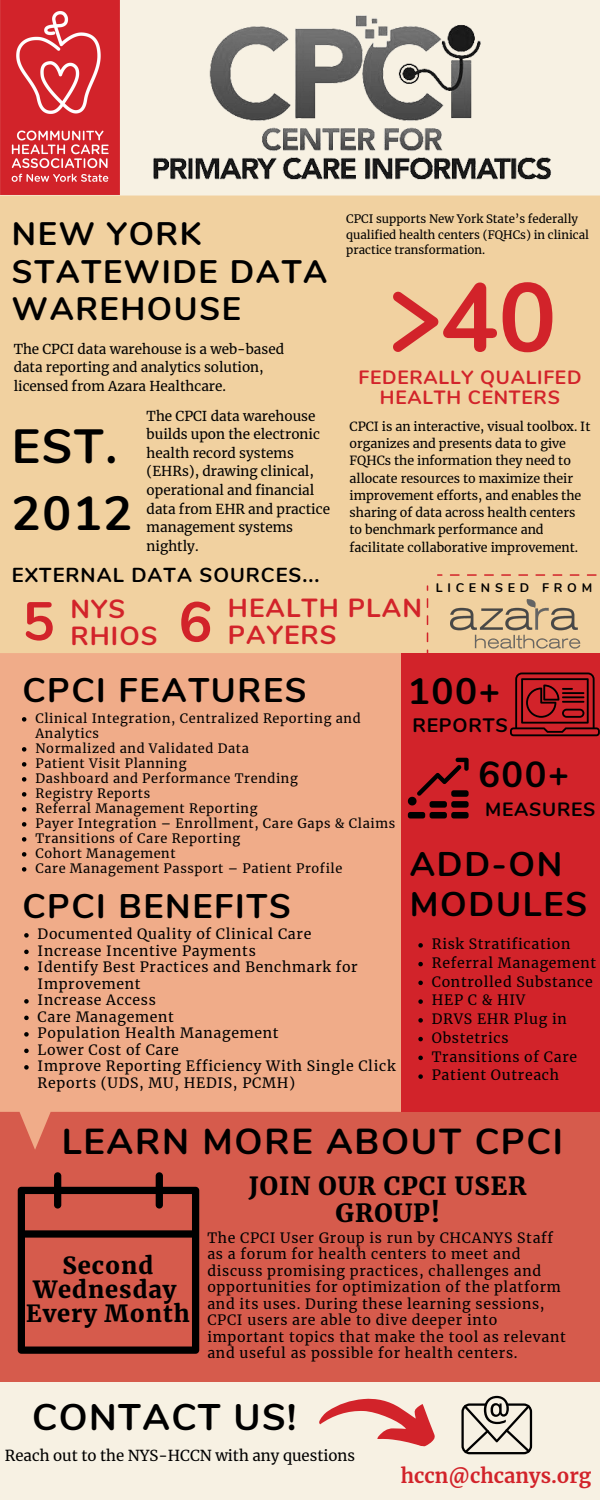
<style>
.page{position:relative;width:600px;height:1500px;background:#f7f1e3}
.page>*{position:absolute;margin:0;border:0;box-sizing:border-box;transform-origin:0 0}
.t1{font:700 96.9px "Nunito";color:#d2232a}
.t2{font:700 56px "Nunito";color:#d2232a}
.t3{font:700 54px "Nunito";color:#d2232a}
.t4{font:700 47.9px "Nunito";letter-spacing:.035em;color:#000}
.t5{font:700 37px "Nunito";letter-spacing:.04em;color:#000}
.t6{font:700 36.8px "Nunito";color:#000}
.t7{font:700 36.2px "Nunito";color:#000}
.t8{font:700 36.1px "Nunito";letter-spacing:.05em;color:#000}
.t9{font:700 34.2px/40.5px "Nunito";letter-spacing:.05em;color:#000}
.t10{font:700 34.1px "Nunito";letter-spacing:.05em;color:#000}
.t11{font:700 32.5px/37.5px "Nunito";letter-spacing:.05em;color:#000}
.t12{font:700 26.2px "Nunito";letter-spacing:.04em;color:#d2232a}
.t13{font:900 25px/27px "Merriweather";letter-spacing:.04em;color:#000;text-align:center}
.t14{font:900 23.6px "Merriweather";letter-spacing:.04em;color:#000}
.t15{font:700 20.2px "Nunito";letter-spacing:.05em;color:#000}
.t16{font:700 20px "Merriweather";color:#d2232a}
.t17{font:700 19.4px "Nunito";letter-spacing:.04em;color:#000}
.t18{font:700 19.2px "Nunito";letter-spacing:.04em;color:#d2232a}
.t19{font:700 19.2px "Nunito";letter-spacing:.04em;color:#000}
.t20{font:15px "Merriweather";color:#000}
.t21{font:14.1px/16.5px "Merriweather";letter-spacing:.05em;color:#000}
.t22{font:13.5px/18.6px "Merriweather";color:#000}
.t23{font:12.8px/15px "Merriweather";letter-spacing:.05em;color:#000}
.t24{font:12.5px/17.2px "Merriweather";color:#000}
.t25{font:700 12.5px "Nunito";letter-spacing:.38em;color:#000}
.t26{font:11.5px/15.8px "Merriweather";color:#000}
</style>
<div class="page">
<div style="left:0;top:1086px;width:600px;height:295px;background:#d65b4c"></div>
<svg style="left:18px;top:1172px;width:181px;height:182px"></svg>
<div style="left:0;top:196px;width:600px;height:505px;background:#f1d1a0"></div>
<svg style="left:0;top:653px;width:401px;height:496px;fill:#f0ac89"></svg>
<div style="left:401px;top:653px;width:199px;height:459px;background:#d2232a"></div>
<img style="left:64px;top:15px;width:488px;height:180px">
<img style="left:450px;top:600px;width:130px;height:49px">
<img style="left:0;top:0;width:120px;height:194px">
<svg style="left:418px;top:943px;width:5px;height:5px"></svg>
<svg style="left:418px;top:962px;width:5px;height:4px"></svg>
<svg style="left:418px;top:981px;width:5px;height:4px"></svg>
<svg style="left:418px;top:999px;width:5px;height:5px"></svg>
<svg style="left:418px;top:1018px;width:5px;height:5px"></svg>
<svg style="left:418px;top:1037px;width:5px;height:4px"></svg>
<svg style="left:418px;top:1056px;width:5px;height:4px"></svg>
<svg style="left:418px;top:1074px;width:5px;height:5px"></svg>
<svg style="left:450px;top:574px;width:10px;height:2px"></svg>
<svg style="left:467px;top:574px;width:10px;height:2px"></svg>
<svg style="left:484px;top:574px;width:10px;height:2px"></svg>
<svg style="left:501px;top:574px;width:10px;height:2px"></svg>
<svg style="left:518px;top:574px;width:10px;height:2px"></svg>
<svg style="left:535px;top:574px;width:10px;height:2px"></svg>
<svg style="left:553px;top:574px;width:9px;height:2px"></svg>
<svg style="left:570px;top:574px;width:9px;height:2px"></svg>
<svg style="left:587px;top:574px;width:10px;height:2px"></svg>
<svg style="left:22px;top:717px;width:4px;height:5px"></svg>
<svg style="left:22px;top:747px;width:4px;height:5px"></svg>
<svg style="left:22px;top:762px;width:4px;height:5px"></svg>
<svg style="left:22px;top:777px;width:4px;height:5px"></svg>
<svg style="left:22px;top:792px;width:4px;height:5px"></svg>
<svg style="left:22px;top:807px;width:4px;height:5px"></svg>
<svg style="left:22px;top:822px;width:4px;height:5px"></svg>
<svg style="left:22px;top:837px;width:4px;height:5px"></svg>
<svg style="left:22px;top:852px;width:4px;height:5px"></svg>
<svg style="left:22px;top:867px;width:4px;height:5px"></svg>
<svg style="left:24px;top:933px;width:5px;height:5px"></svg>
<svg style="left:24px;top:950px;width:5px;height:4px"></svg>
<svg style="left:24px;top:966px;width:5px;height:5px"></svg>
<svg style="left:24px;top:999px;width:5px;height:5px"></svg>
<svg style="left:24px;top:1016px;width:5px;height:4px"></svg>
<svg style="left:24px;top:1032px;width:5px;height:5px"></svg>
<svg style="left:24px;top:1049px;width:5px;height:4px"></svg>
<svg style="left:24px;top:1065px;width:5px;height:5px"></svg>
<svg style="left:510px;top:673px;width:90px;height:63px"></svg>
<svg style="left:408px;top:757px;width:61px;height:61px"></svg>
<svg style="left:393px;top:292px;width:45px;height:60px"></svg>
<svg style="left:461px;top:1396px;width:71px;height:58px"></svg>
<svg style="left:319px;top:1398px;width:116px;height:49px"></svg>
<p class="t11" style="left:12px;top:216px;width:317px">NEW YORK<br>STATEWIDE DATA<br>WAREHOUSE</p>
<p class="t22" style="left:14px;top:339px;width:272px">The CPCI data warehouse is a web-based data reporting and analytics solution, licensed from Azara Healthcare.</p>
<p class="t4" style="left:12px;top:415px;width:107px">EST.</p>
<p class="t4" style="left:12px;top:481px;width:122px">2012</p>
<p class="t22" style="left:147px;top:406px;width:185px">The CPCI data warehouse builds upon the electronic health record systems (EHRs), drawing clinical, operational and financial data from EHR and practice management systems nightly.</p>
<p class="t15" style="left:12px;top:562px;width:309px">EXTERNAL DATA SOURCES...</p>
<p class="t26" style="left:346px;top:211px;width:244px">CPCI supports New York State’s federally qualified health centers (FQHCs) in clinical practice transformation.</p>
<p class="t1" style="left:440px;top:253px;width:118px">40</p>
<p class="t18" style="left:358px;top:365px;width:225px">FEDERALLY QUALIFED</p>
<p class="t18" style="left:380px;top:384px;width:181px">HEALTH CENTERS</p>
<p class="t24" style="left:350px;top:418px;width:242px">CPCI is an interactive, visual toolbox. It organizes and presents data to give FQHCs the information they need to allocate resources to maximize their improvement efforts, and enables the sharing of data across health centers to benchmark performance and facilitate collaborative improvement.</p>
<p class="t25" style="left:436px;top:580px;width:158px">LICENSED FROM</p>
<p class="t3" style="left:22px;top:586px;width:34px">5</p>
<p class="t12" style="left:71px;top:592px;width:56px">NYS</p>
<p class="t12" style="left:71px;top:619px;width:88px">RHIOS</p>
<p class="t2" style="left:179px;top:585px;width:35px">6</p>
<p class="t12" style="left:228px;top:591px;width:195px">HEALTH PLAN</p>
<p class="t12" style="left:228px;top:618px;width:110px">PAYERS</p>
<p class="t10" style="left:22px;top:667px;width:286px">CPCI FEATURES</p>
<p class="t23" style="left:35px;top:711px;width:327px">Clinical Integration, Centralized Reporting and<br>Analytics</p>
<p class="t23" style="left:35px;top:741px;width:215px">Normalized and Validated Data</p>
<p class="t23" style="left:35px;top:756px;width:153px">Patient Visit Planning</p>
<p class="t23" style="left:35px;top:771px;width:264px">Dashboard and Performance Trending</p>
<p class="t23" style="left:35px;top:786px;width:116px">Registry Reports</p>
<p class="t23" style="left:35px;top:801px;width:224px">Referral Management Reporting</p>
<p class="t23" style="left:35px;top:816px;width:361px">Payer Integration – Enrollment, Care Gaps &amp; Claims</p>
<p class="t23" style="left:35px;top:831px;width:206px">Transitions of Care Reporting</p>
<p class="t23" style="left:35px;top:846px;width:142px">Cohort Management</p>
<p class="t23" style="left:35px;top:861px;width:309px">Care Management Passport – Patient Profile</p>
<p class="t10" style="left:22px;top:883px;width:270px">CPCI BENEFITS</p>
<p class="t21" style="left:38px;top:926px;width:275px">Documented Quality of Clinical Care</p>
<p class="t21" style="left:38px;top:942px;width:220px">Increase Incentive Payments</p>
<p class="t21" style="left:38px;top:959px;width:322px">Identify Best Practices and Benchmark for<br>Improvement</p>
<p class="t21" style="left:38px;top:992px;width:120px">Increase Access</p>
<p class="t21" style="left:38px;top:1008px;width:138px">Care Management</p>
<p class="t21" style="left:38px;top:1025px;width:242px">Population Health Management</p>
<p class="t21" style="left:38px;top:1041px;width:143px">Lower Cost of Care</p>
<p class="t21" style="left:38px;top:1058px;width:359px">Improve Reporting Efficiency With Single Click<br>Reports (UDS, MU, HEDIS, PCMH)</p>
<p class="t6" style="left:408px;top:667px;width:94px">100+</p>
<p class="t17" style="left:412px;top:712px;width:97px">REPORTS</p>
<p class="t7" style="left:478px;top:750px;width:93px">600+</p>
<p class="t19" style="left:485px;top:796px;width:112px">MEASURES</p>
<p class="t9" style="left:410px;top:844px;width:179px">ADD-ON<br>MODULES</p>
<p class="t21" style="left:432px;top:936px;width:140px">Risk Stratification</p>
<p class="t21" style="left:432px;top:955px;width:166px">Referral Management</p>
<p class="t21" style="left:432px;top:973px;width:163px">Controlled Substance</p>
<p class="t21" style="left:432px;top:992px;width:95px">HEP C &amp; HIV</p>
<p class="t21" style="left:432px;top:1011px;width:136px">DRVS EHR Plug in</p>
<p class="t21" style="left:432px;top:1030px;width:78px">Obstetrics</p>
<p class="t21" style="left:432px;top:1048px;width:147px">Transitions of Care</p>
<p class="t21" style="left:432px;top:1067px;width:129px">Patient Outreach</p>
<p class="t8" style="left:62px;top:1118px;width:503px">LEARN MORE ABOUT CPCI</p>
<p class="t14" style="left:63px;top:1251px;width:92px">Second</p>
<p class="t14" style="left:33px;top:1275px;width:145px">Wednesday</p>
<p class="t14" style="left:26px;top:1298px;width:165px">Every Month</p>
<p class="t13" style="left:249px;top:1173px;width:279px">JOIN OUR CPCI USER<br>GROUP!</p>
<p class="t21" style="left:207px;top:1230px;width:360px">The CPCI User Group is run by CHCANYS Staff as a forum for health centers to meet and discuss promising practices, challenges and opportunities for optimization of the platform and its uses. During these learning sessions, CPCI users are able to dive deeper into important topics that make the tool as relevant and useful as possible for health centers.</p>
<p class="t5" style="left:32px;top:1392px;width:266px">CONTACT US!</p>
<p class="t20" style="left:5px;top:1446px;width:352px">Reach out to the NYS-HCCN with any questions</p>
<p class="t16" style="left:401px;top:1463px;width:192px">hccn@chcanys.org</p>
</div>
